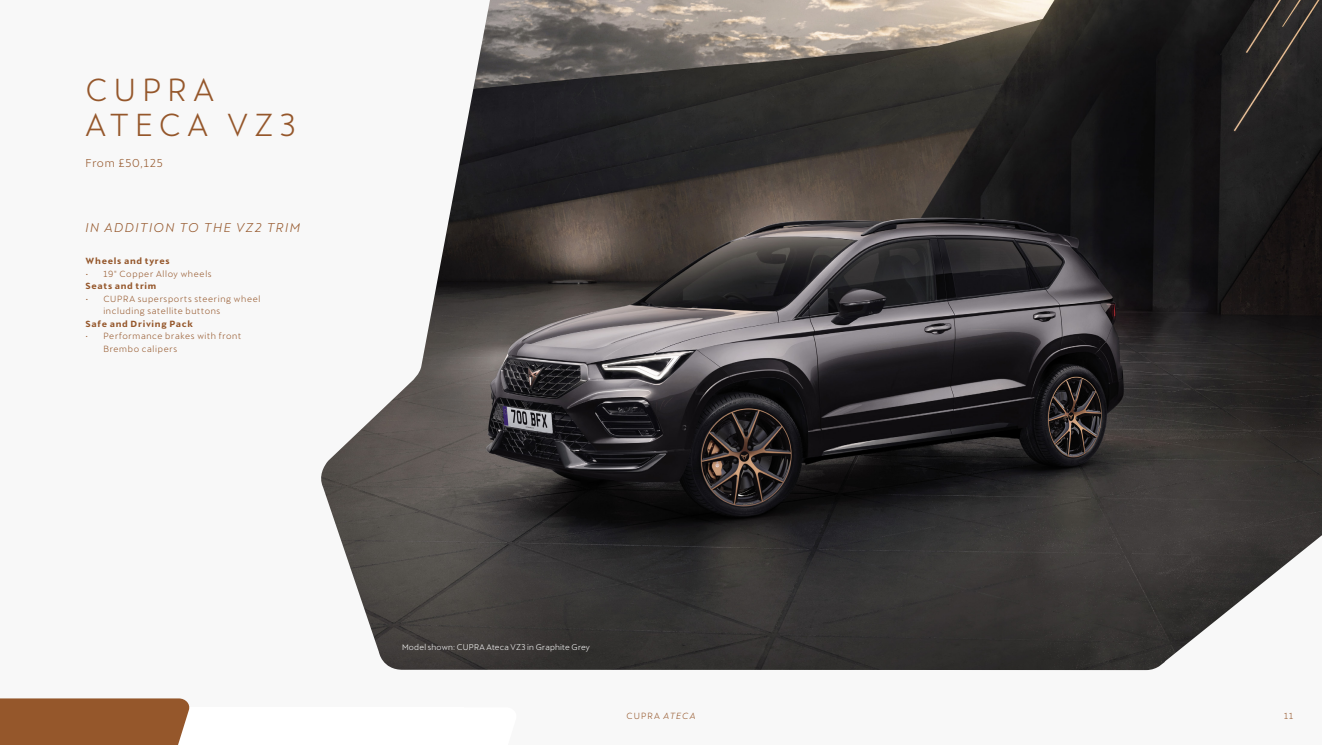
<style>
.page{position:relative;width:1322px;height:745px;background:#fff}
.page>*{position:absolute;margin:0;border:0;box-sizing:border-box;transform-origin:0 0}
.t1{font:31.25px/35px "Cupra";letter-spacing:.2em;color:#95572b}
.t2{font:italic 12.5px "Cupra";letter-spacing:.115em;color:#95572b}
.t3{font:11.25px "Cupra";letter-spacing:.07em;color:#95572b}
.t4{font:8.75px/12.5px "Cupra";letter-spacing:.075em;color:#95572b}
.t5{font:700 8.75px "Cupra";letter-spacing:.075em;color:#95572b}
.t6{font:8.12px "Cupra";letter-spacing:.03em;color:#fff}
.s1{font-style:italic}
</style>
<div class="page">
<div style="left:0;top:0;width:1322px;height:744px;background:#f8f8f8"></div>
<img style="left:321px;top:0;width:1001px;height:669px">
<div style="left:0;top:706px;width:464px;height:38px;background:#fff"></div>
<div style="left:0;top:698px;width:190px;height:46px;background:#95572b"></div>
<h1 class="t1" style="left:86px;top:67px;width:212px">CUPRA<br>ATECA VZ3</h1>
<p class="t3" style="left:86px;top:153px;width:79px">From £50,125</p>
<h2 class="t2" style="left:86px;top:216px;width:216px">IN ADDITION TO THE VZ2 TRIM</h2>
<p class="t5" style="left:86px;top:256px;width:86px">Wheels and tyres</p>
<p class="t4" style="left:86px;top:266px;width:5px">∙</p>
<p class="t4" style="left:103px;top:266px;width:110px">19" Copper Alloy wheels</p>
<p class="t5" style="left:86px;top:281px;width:72px">Seats and trim</p>
<p class="t4" style="left:86px;top:291px;width:5px">∙</p>
<p class="t4" style="left:103px;top:291px;width:159px">CUPRA supersports steering wheel including satellite buttons</p>
<p class="t5" style="left:86px;top:318px;width:109px">Safe and Driving Pack</p>
<p class="t4" style="left:103px;top:328px;width:139px;text-indent:-18px">• Performance brakes with front<br>Brembo calipers</p>
<p class="t6" style="left:402px;top:639px;width:189px">Model shown: CUPRA Ateca VZ3 in Graphite Grey</p>
<p class="t4" style="left:626px;top:708px;width:71px">CUPRA <span class="s1">ATECA</span></p>
<p class="t4" style="left:1284px;top:708px;width:10px">11</p>
</div>
